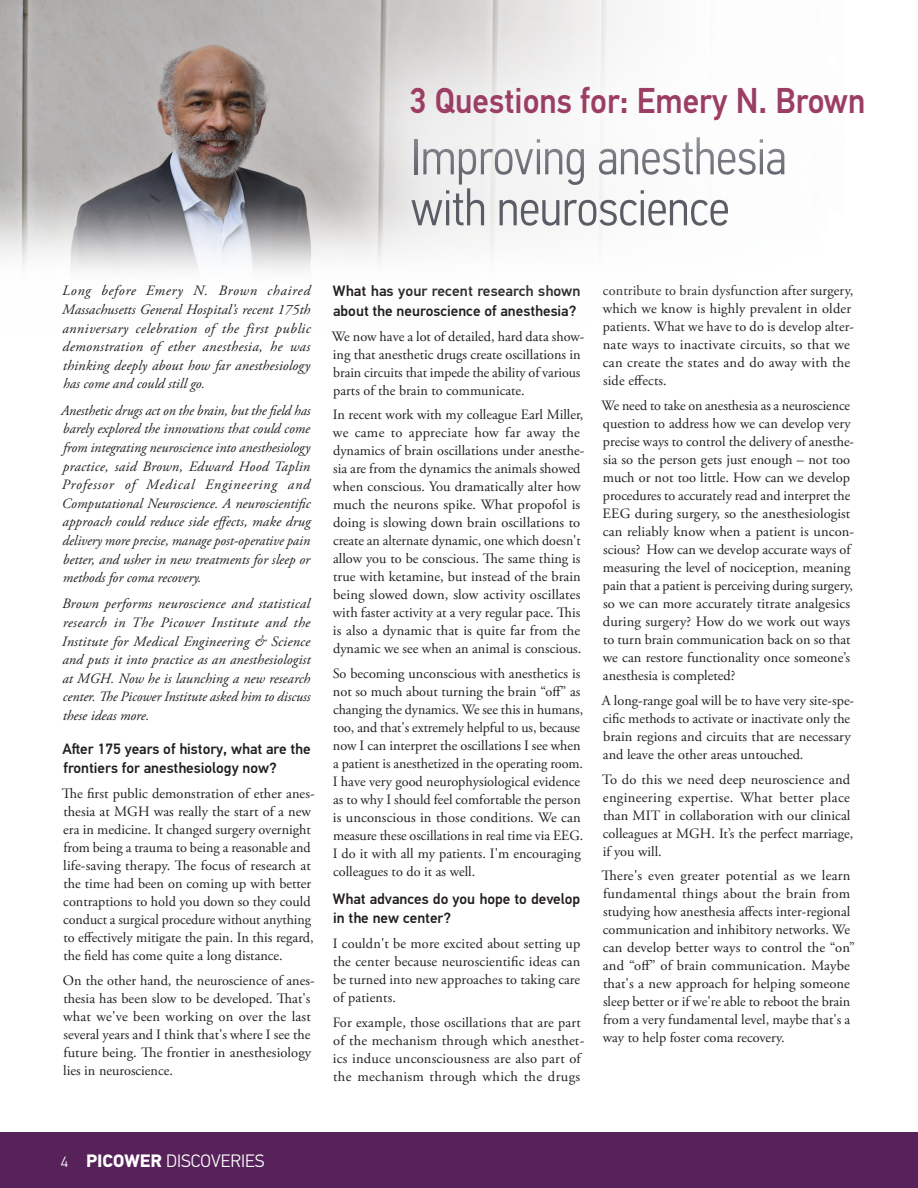
<style>
.page{position:relative;width:918px;height:1188px;background:#fff}
.page>*{position:absolute;margin:0;border:0;box-sizing:border-box;transform-origin:0 0}
.t1{font:300 51px/51px "PF Din Text Cond Pro";letter-spacing:-.005em;color:#5a5c66}
.Summaries_Body{font:500 36px "PF Din Text Pro";color:#9c3e64;scale:.91 1}
.t2{font:300 18px "PF Din Text Pro";color:#fff}
.Summaries_Body-2{font:500 15px/19.5px "PF Din Text Pro";color:#231f20}
.Summaries_Body-3{font:14.25px/18px "Adobe Garamond Pro";color:#231f20}
.Summaries_Body-4{font:italic 14.25px/18.6px "Adobe Garamond Pro";color:#231f20;text-align:justify}
.s1{font-size:15px}
.s2{font-weight:700}
</style>
<div class="page">
<img style="left:0;top:0;width:321px;height:271px">
<div style="left:0;top:1132px;width:918px;height:56px;background:#57225a"></div>
<svg style="left:171px;top:0;width:150px;height:205px;background:#9c908d"></svg>
<div style="left:321px;top:0;width:597px;height:210px;background:#fff;opacity:.54"></div>
<p class="Summaries_Body" style="left:409px;top:79px;width:503px">3 Questions for: Emery N. Brown</p>
<p class="t1" style="left:411px;top:132px;width:377px">Improving anesthesia with neuroscience</p>
<p class="Summaries_Body-4" style="left:62px;top:282px;width:250px">Long before Emery N. Brown chaired Massachusetts General Hospital’s recent 175th anniversary celebration of the first public demonstration of ether anesthesia, he was thinking deeply about how far anesthesiology has come and could still go.</p>
<p class="Summaries_Body-4" style="left:61px;top:401px;width:251px">Anesthetic drugs act on the brain, but the field has barely explored the innovations that could come from integrating neuroscience into anesthesiology practice, said Brown, Edward Hood Taplin Professor of Medical Engineering and Computational Neuroscience. A neuroscientific approach could reduce side effects, make drug delivery more precise, manage post-operative pain better, and usher in new treatments for sleep or methods for coma recovery.</p>
<p class="Summaries_Body-4" style="left:62px;top:595px;width:250px">Brown performs neuroscience and statistical research in The Picower Institute and the Institute for Medical Engineering &amp; Science and puts it into practice as an anesthesiologist at MGH. Now he is launching a new research center. The Picower Institute asked him to discuss these ideas more.</p>
<p class="Summaries_Body-2" style="left:62px;top:739px;width:250px">After 175 years of history, what are the frontiers for anesthesiology now?</p>
<p class="Summaries_Body-3" style="left:62px;top:785px;width:254px">The first public demonstration of ether anes&shy;thesia at MGH was really the start of a new era in medicine. It changed surgery overnight from being a trauma to being a reasonable and life-saving therapy. The focus of research at the time had been on coming up with better contraptions to hold you down so they could conduct a surgical procedure without anything to effectively mitigate the pain. In this regard, the field has come quite a long distance.</p>
<p class="Summaries_Body-3" style="left:63px;top:972px;width:253px">On the other hand, the neuroscience of anes&shy;thesia has been slow to be developed. That's what we've been working on over the last several years and I think that's where I see the future being. The frontier in anesthesiology lies in neuroscience.</p>
<p class="Summaries_Body-2" style="left:333px;top:282px;width:249px">What has your recent research shown about the neuroscience of anesthesia?</p>
<p class="Summaries_Body-3" style="left:332px;top:328px;width:254px">We now have a lot of detailed, hard data show&shy;ing that anesthetic drugs create oscillations in brain circuits that impede the ability of various parts of the brain to communicate.</p>
<p class="Summaries_Body-3" style="left:333px;top:406px;width:253px">In recent work with my colleague Earl Miller, we came to appreciate how far away the dynamics of brain oscillations under anesthe&shy;sia are from the dynamics the animals showed when conscious. You dramatically alter how much the neurons spike. What propofol is doing is slowing down brain oscillations to create an alternate dynamic, one which doesn't allow you to be conscious. The same thing is true with ketamine, but instead of the brain being slowed down, slow activity oscillates with faster activity at a very regular pace. This is also a dynamic that is quite far from the dynamic we see when an animal is conscious.</p>
<p class="Summaries_Body-3" style="left:333px;top:665px;width:252px">So becoming unconscious with anesthetics is not so much about turning the brain “off” as changing the dynamics. We see this in humans, too, and that's extremely helpful to us, because now I can interpret the oscillations I see when a patient is anesthetized in the operating room.<br>I have very good neurophysiological evidence as to why I should feel comfortable the person is unconscious in those conditions. We can measure these oscillations in real time via EEG.<br>I do it with all my patients. I'm encouraging colleagues to do it as well.</p>
<p class="Summaries_Body-2" style="left:333px;top:889px;width:249px">What advances do you hope to develop in the new center?</p>
<p class="Summaries_Body-3" style="left:333px;top:935px;width:249px;text-align:justify">I couldn't be more excited about setting up the center because neuroscientific ideas can be turned into new approaches to taking care of patients.</p>
<p class="Summaries_Body-3" style="left:333px;top:1014px;width:253px">For example, those oscillations that are part of the mechanism through which anesthet&shy;ics induce unconsciousness are also part of the mechanism through which the drugs</p>
<p class="Summaries_Body-3" style="left:603px;top:282px;width:253px">contribute to brain dysfunction after surgery, which we know is highly prevalent in older patients. What we have to do is develop alter&shy;nate ways to inactivate circuits, so that we can create the states and do away with the side effects.</p>
<p class="Summaries_Body-3" style="left:602px;top:397px;width:254px">We need to take on anesthesia as a neuroscience question to address how we can develop very precise ways to control the delivery of anesthe&shy;sia so the person gets just enough – not too much or not too little. How can we develop procedures to accurately read and interpret the EEG during surgery, so the anesthesiologist can reliably know when a patient is uncon&shy;scious? How can we develop accurate ways of measuring the level of nociception, meaning pain that a patient is perceiving during surgery, so we can more accurately titrate analgesics during surgery? How do we work out ways to turn brain communication back on so that we can restore functionality once someone’s anesthesia is completed?</p>
<p class="Summaries_Body-3" style="left:602px;top:692px;width:254px">A long-range goal will be to have very site-spe&shy;cific methods to activate or inactivate only the brain regions and circuits that are necessary and leave the other areas untouched.</p>
<p class="Summaries_Body-3" style="left:602px;top:771px;width:253px">To do this we need deep neuroscience and engineering expertise. What better place than MIT in collaboration with our clinical colleagues at MGH. It’s the perfect marriage, if you will.</p>
<p class="Summaries_Body-3" style="left:601px;top:867px;width:255px">There's even greater potential as we learn fundamental things about the brain from studying how anesthesia affects inter-regional communication and inhibitory networks. We can develop better ways to control the “on” and “off” of brain communication. Maybe that's a new approach for helping someone sleep better or if we're able to reboot the brain from a very fundamental level, maybe that's a way to help foster coma recovery.</p>
<p class="t2" style="left:61px;top:1150px;width:205px"><span class="s1">4</span> <span class="s2">PICOWER</span> DISCOVERIES</p>
</div>
